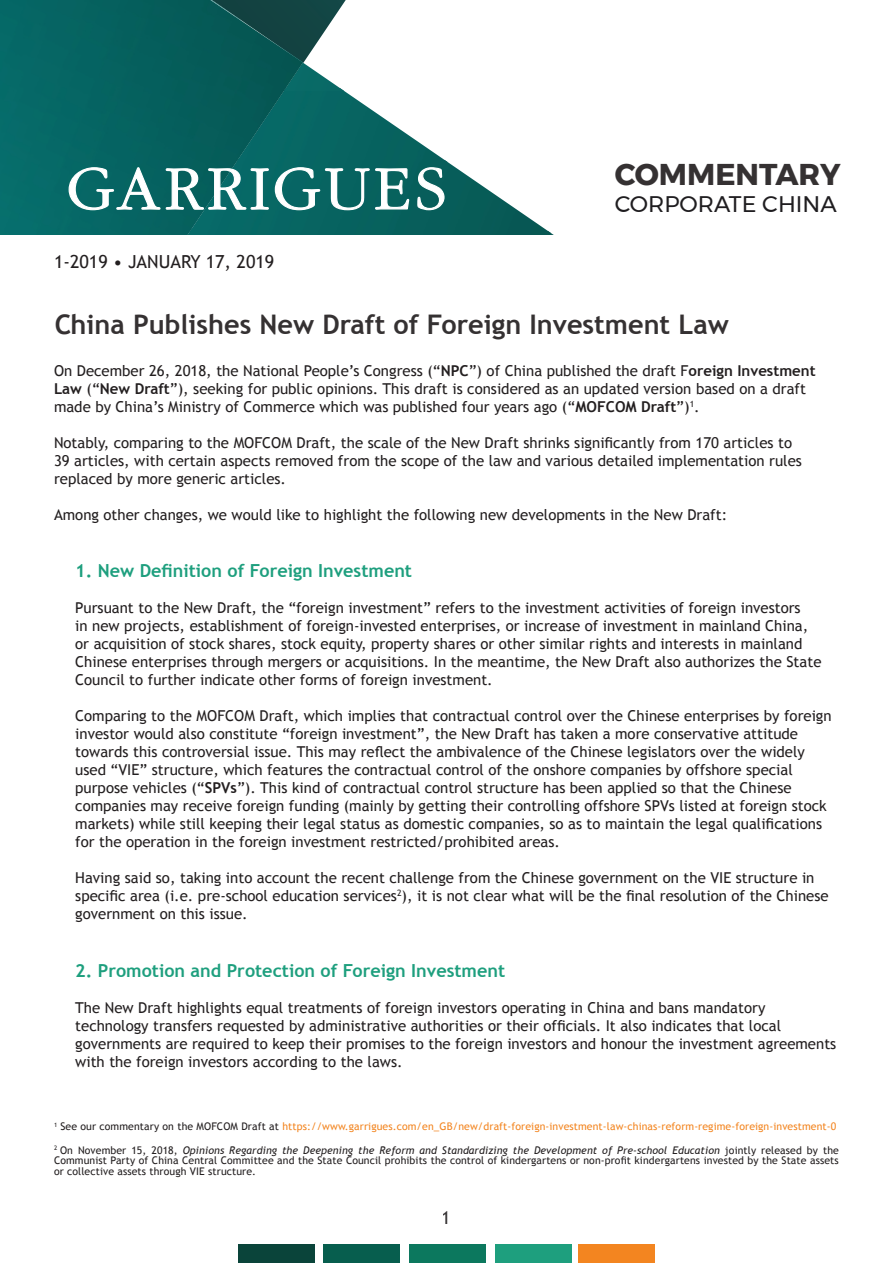
<style>
.page{position:relative;width:893px;height:1263px;background:#fff}
.page>*{position:absolute;margin:0;border:0;box-sizing:border-box;transform-origin:0 0}
.t1{font:700 30px "Montserrat";color:#231f20}
.t2{font:700 27px "Trebuchet MS";color:#231f20}
.t3{font:22.5px "Montserrat";color:#0b090c}
.t4{font:700 18px "Trebuchet MS";color:#1e9f7e}
.t5{font:18px "Trebuchet MS";color:#231f20}
.t6{font:15px/18px "Trebuchet MS";color:#231f20}
.t7{font:10.5px/10.5px "Trebuchet MS";letter-spacing:.01em;color:#231f20;text-align:justify}
.t8{font:10.5px "Trebuchet MS";letter-spacing:.01em;color:#f38520}
.s1{font-weight:700}
.s2{color:#231f20}
.s3{font-style:italic}
</style>
<div class="page">
<div style="left:579px;top:1244px;width:76px;height:19px;background:#f38520"></div>
<div style="left:495px;top:1244px;width:77px;height:19px;background:#1e9f7e"></div>
<div style="left:410px;top:1244px;width:76px;height:19px;background:#0c785e"></div>
<div style="left:324px;top:1244px;width:76px;height:19px;background:#075e4e"></div>
<div style="left:238px;top:1244px;width:76px;height:19px;background:#0a443a"></div>
<svg style="left:303px;top:0;width:43px;height:16px"></svg>
<img style="left:303px;top:233px;width:251px;height:2px">
<img style="left:303px;top:162px;width:248px;height:71px">
<img style="left:303px;top:91px;width:145px;height:71px">
<img style="left:303px;top:16px;width:41px;height:75px">
<img style="left:0;top:0;width:303px;height:235px">
<svg style="left:69px;top:167px;width:200px;height:43px"></svg>
<svg style="left:275px;top:167px;width:134px;height:43px"></svg>
<svg style="left:417px;top:167px;width:28px;height:43px"></svg>
<p class="t5" style="left:54px;top:251px;width:222px">1-2019 • JANUARY 17, 2019</p>
<h1 class="t1" style="left:614px;top:151px;width:228px">COMMENTARY</h1>
<h3 class="t3" style="left:614px;top:187px;width:224px">CORPORATE CHINA</h3>
<h2 class="t2" style="left:54px;top:307px;width:676px">China Publishes New Draft of Foreign Investment Law</h2>
<p class="t6" style="left:54px;top:362px;width:763px">On December 26, 2018, the National People’s Congress (“<span class="s1">NPC</span>”) of China published the draft F<span class="s1">oreign Investment<br>Law</span> (“<span class="s1">New Draft</span>”), seeking for public opinions. This draft is considered as an updated version based on a draft made by China’s Ministry of Commerce which was published four years ago (“<span class="s1">MOFCOM Draft</span>”)<sup>1</sup>.</p>
<p class="t6" style="left:54px;top:434px;width:749px">Notably, comparing to the MOFCOM Draft, the scale of the New Draft shrinks significantly from 170 articles to<br>39 articles, with certain aspects removed from the scope of the law and various detailed implementation rules replaced by more generic articles.</p>
<p class="t6" style="left:54px;top:506px;width:675px">Among other changes, we would like to highlight the following new developments in the New Draft:</p>
<p class="t4" style="left:75px;top:560px;width:338px">1. New Definition of Foreign Investment</p>
<p class="t6" style="left:75px;top:599px;width:748px">Pursuant to the New Draft, the “foreign investment” refers to the investment activities of foreign investors<br>in new projects, establishment of foreign-invested enterprises, or increase of investment in mainland China, or acquisition of stock shares, stock equity, property shares or other similar rights and interests in mainland Chinese enterprises through mergers or acquisitions. In the meantime, the New Draft also authorizes the State Council to further indicate other forms of foreign investment.</p>
<p class="t6" style="left:75px;top:707px;width:758px">Comparing to the MOFCOM Draft, which implies that contractual control over the Chinese enterprises by foreign investor would also constitute “foreign investment”, the New Draft has taken a more conservative attitude towards this controversial issue. This may reflect the ambivalence of the Chinese legislators over the widely used “VIE” structure, which features the contractual control of the onshore companies by offshore special purpose vehicles (“<span class="s1">SPVs</span>”). This kind of contractual control structure has been applied so that the Chinese companies may receive foreign funding (mainly by getting their controlling offshore SPVs listed at foreign stock markets) while still keeping their legal status as domestic companies, so as to maintain the legal qualifications for the operation in the foreign investment restricted/prohibited areas.</p>
<p class="t6" style="left:75px;top:869px;width:755px">Having said so, taking into account the recent challenge from the Chinese government on the VIE structure in specific area (i.e. pre-school education services<sup>2</sup>), it is not clear what will be the final resolution of the Chinese government on this issue.</p>
<p class="t4" style="left:75px;top:959px;width:431px">2. Promotion and Protection of Foreign Investment</p>
<p class="t6" style="left:75px;top:999px;width:763px">The New Draft highlights equal treatments of foreign investors operating in China and bans mandatory technology transfers requested by administrative authorities or their officials. It also indicates that local governments are required to keep their promises to the foreign investors and honour the investment agreements with the foreign investors according to the laws.</p>
<p class="t8" style="left:54px;top:1120px;width:784px"><sup>1</sup> <span class="s2">See our commentary on the MOFCOM Draft at</span> https://www.garrigues.com/en_GB/new/draft-foreign-investment-law-chinas-reform-regime-foreign-investment-0</p>
<p class="t7" style="left:54px;top:1145px;width:786px"><sup>2</sup> On November 15, 2018, <span class="s3">Opinions Regarding the Deepening the Reform and Standardizing the Development of Pre-school Education</span> jointly released by the Communist Party of China Central Committee and the State Council prohibits the control of kindergartens or non-profit kindergartens invested by the State assets or collective assets through VIE structure.</p>
<p class="t5" style="left:442px;top:1206px;width:11px">1</p>
</div>
